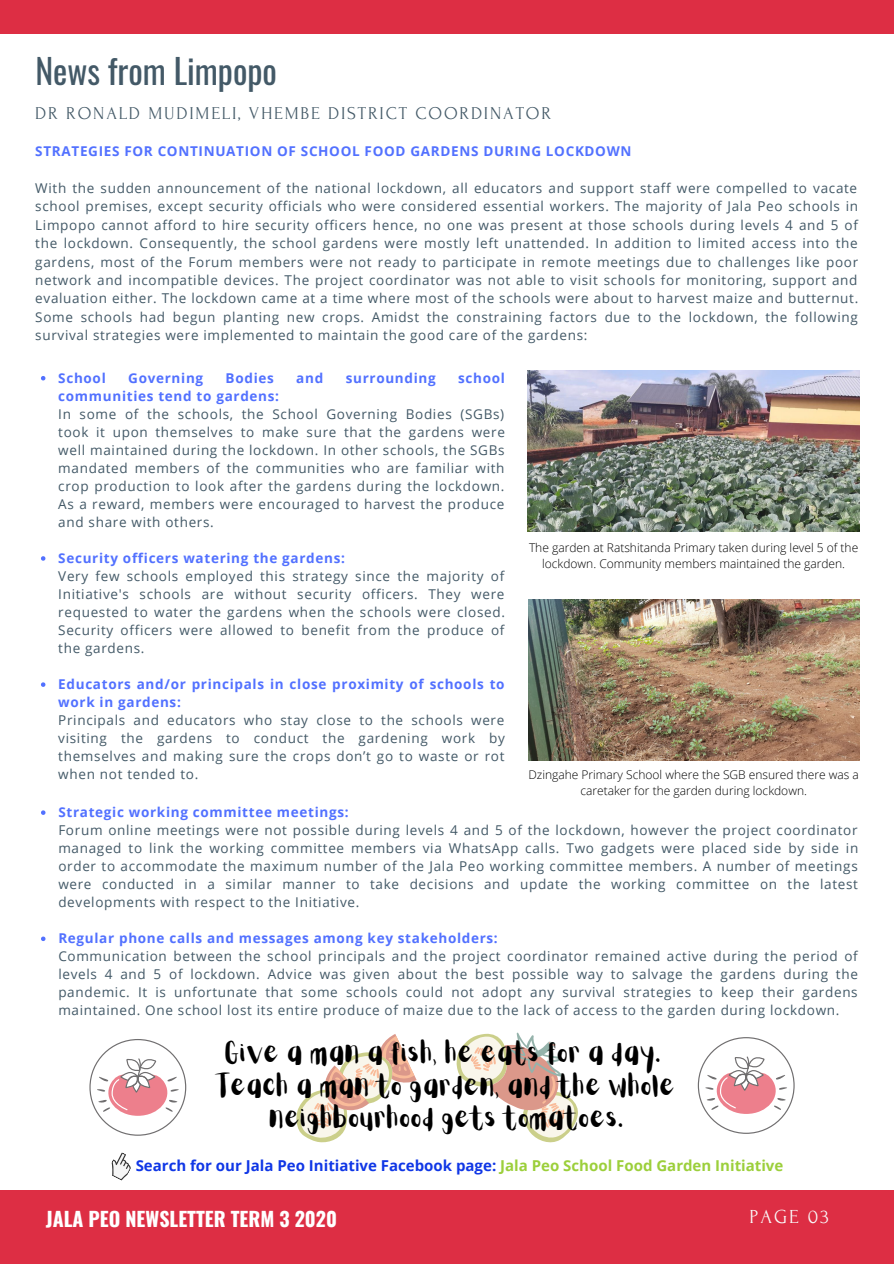
<style>
.page{position:relative;width:894px;height:1264px;background:#fff}
.page>*{position:absolute;margin:0;border:0;box-sizing:border-box;transform-origin:0 0}
.t1{font:33.9px "Oswald";color:#435967}
.t2{font:24px/32.7px "Aloja Extended";color:#000;text-align:center}
.t3{font:700 19.8px "Oswald";color:#fff}
.t4{font:19.8px "Forum";letter-spacing:.1em;color:#fafafa}
.t5{font:18px "Forum";letter-spacing:.1em;color:#435967}
.t6{font:700 15px "Open Sans";color:#1037e6}
.t7{font:13.5px/18px "Open Sans";letter-spacing:.05em;color:#435967;text-align:justify}
.t8{font:700 13.5px/18px "Open Sans";letter-spacing:.05em;color:#5271ff}
.t9{font:300 12px/15.8px "Open Sans";color:#000;text-align:center}
.s1{color:#9ccf3b}
</style>
<div class="page">
<div style="left:0;top:0;width:893px;height:34px;background:#dd2e44"></div>
<div style="left:0;top:1189px;width:893px;height:74px;background:#dd2e44"></div>
<svg style="left:41px;top:376px;width:4px;height:4px"></svg>
<svg style="left:41px;top:556px;width:4px;height:4px"></svg>
<svg style="left:41px;top:682px;width:4px;height:5px"></svg>
<img style="left:527px;top:370px;width:331px;height:161px">
<svg style="left:111px;top:1152px;width:20px;height:29px"></svg>
<img style="left:528px;top:599px;width:331px;height:161px">
<svg style="left:41px;top:810px;width:4px;height:5px"></svg>
<svg style="left:41px;top:936px;width:4px;height:5px"></svg>
<svg style="left:97px;top:1057px;width:82px;height:58px"></svg>
<svg style="left:456px;top:1032px;width:121px;height:110px"></svg>
<svg style="left:296px;top:1034px;width:120px;height:108px"></svg>
<svg style="left:705px;top:1055px;width:82px;height:58px"></svg>
<h1 class="t1" style="left:35px;top:44px;width:243px">News from Limpopo</h1>
<h3 class="t5" style="left:35px;top:104px;width:517px">DR RONALD MUDIMELI, VHEMBE DISTRICT COORDINATOR</h3>
<p class="t8" style="left:35px;top:142px;width:597px">STRATEGIES FOR CONTINUATION OF SCHOOL FOOD GARDENS DURING LOCKDOWN</p>
<p class="t7" style="left:35px;top:178px;width:824px;line-height:18.5px">With the sudden announcement of the national lockdown, all educators and support staff were compelled to vacate school premises, except security officials who were considered essential workers. The majority of Jala Peo schools in Limpopo cannot afford to hire security officers hence, no one was present at those schools during levels 4 and 5 of the lockdown. Consequently, the school gardens were mostly left unattended. In addition to limited access into the gardens, most of the Forum members were not ready to participate in remote meetings due to challenges like poor network and incompatible devices. The project coordinator was not able to visit schools for monitoring, support and evaluation either. The lockdown came at a time where most of the schools were about to harvest maize and butternut.<br>Some schools had begun planting new crops. Amidst the constraining factors due to the lockdown, the following survival strategies were implemented to maintain the good care of the gardens:</p>
<p class="t8" style="left:58px;top:368px;width:49px">School</p>
<p class="t8" style="left:128px;top:368px;width:76px">Governing</p>
<p class="t8" style="left:225px;top:368px;width:50px">Bodies</p>
<p class="t8" style="left:296px;top:368px;width:28px">and</p>
<p class="t8" style="left:345px;top:368px;width:91px">surrounding</p>
<p class="t8" style="left:458px;top:368px;width:48px">school</p>
<p class="t8" style="left:58px;top:386px;width:222px">communities tend to gardens:</p>
<p class="t7" style="left:58px;top:404px;width:448px">In some of the schools, the School Governing Bodies (SGBs) took it upon themselves to make sure that the gardens were well maintained during the lockdown. In other schools, the SGBs mandated members of the communities who are familiar with crop production to look after the gardens during the lockdown.<br>As a reward, members were encouraged to harvest the produce and share with others.</p>
<p class="t8" style="left:58px;top:548px;width:288px">Security officers watering the gardens:</p>
<p class="t7" style="left:58px;top:566px;width:448px">Very few schools employed this strategy since the majority of Initiative's schools are without security officers. They were requested to water the gardens when the schools were closed.<br>Security officers were allowed to benefit from the produce of the gardens.</p>
<p class="t8" style="left:58px;top:675px;width:447px">Educators and/or principals in close proximity of schools to work in gardens:</p>
<p class="t7" style="left:58px;top:711px;width:448px">Principals and educators who stay close to the schools were visiting the gardens to conduct the gardening work by themselves and making sure the crops don’t go to waste or rot when not tended to.</p>
<p class="t8" style="left:58px;top:803px;width:292px">Strategic working committee meetings:</p>
<p class="t9" style="left:529px;top:539px;width:331px">The garden at Ratshitanda Primary taken during level 5 of the lockdown. Community members maintained the garden.</p>
<p class="t9" style="left:528px;top:766px;width:332px">Dzingahe Primary School where the SGB ensured there was a caretaker for the garden during lockdown.</p>
<p class="t7" style="left:58px;top:821px;width:801px">Forum online meetings were not possible during levels 4 and 5 of the lockdown, however the project coordinator managed to link the working committee members via WhatsApp calls. Two gadgets were placed side by side in order to accommodate the maximum number of the Jala Peo working committee members. A number of meetings were conducted in a similar manner to take decisions and update the working committee on the latest developments with respect to the Initiative.</p>
<p class="t8" style="left:58px;top:929px;width:441px">Regular phone calls and messages among key stakeholders:</p>
<p class="t7" style="left:58px;top:947px;width:800px">Communication between the school principals and the project coordinator remained active during the period of levels 4 and 5 of lockdown. Advice was given about the best possible way to salvage the gardens during the pandemic. It is unfortunate that some schools could not adopt any survival strategies to keep their gardens maintained. One school lost its entire produce of maize due to the lack of access to the garden during lockdown.</p>
<h2 class="t2" style="left:218px;top:1038px;width:459px">Give a man a fish, he eats for a day.<br>Teach a man to garden, and the whole neighbourhood gets tomatoes.</h2>
<p class="t6" style="left:136px;top:1154px;width:649px">Search for our Jala Peo Initiative Facebook page: <span class="s1">Jala Peo School Food Garden Initiative</span></p>
<h3 class="t3" style="left:46px;top:1202px;width:292px">JALA PEO NEWSLETTER TERM 3 2020</h3>
<h3 class="t4" style="left:749px;top:1206px;width:81px">PAGE 03</h3>
</div>
